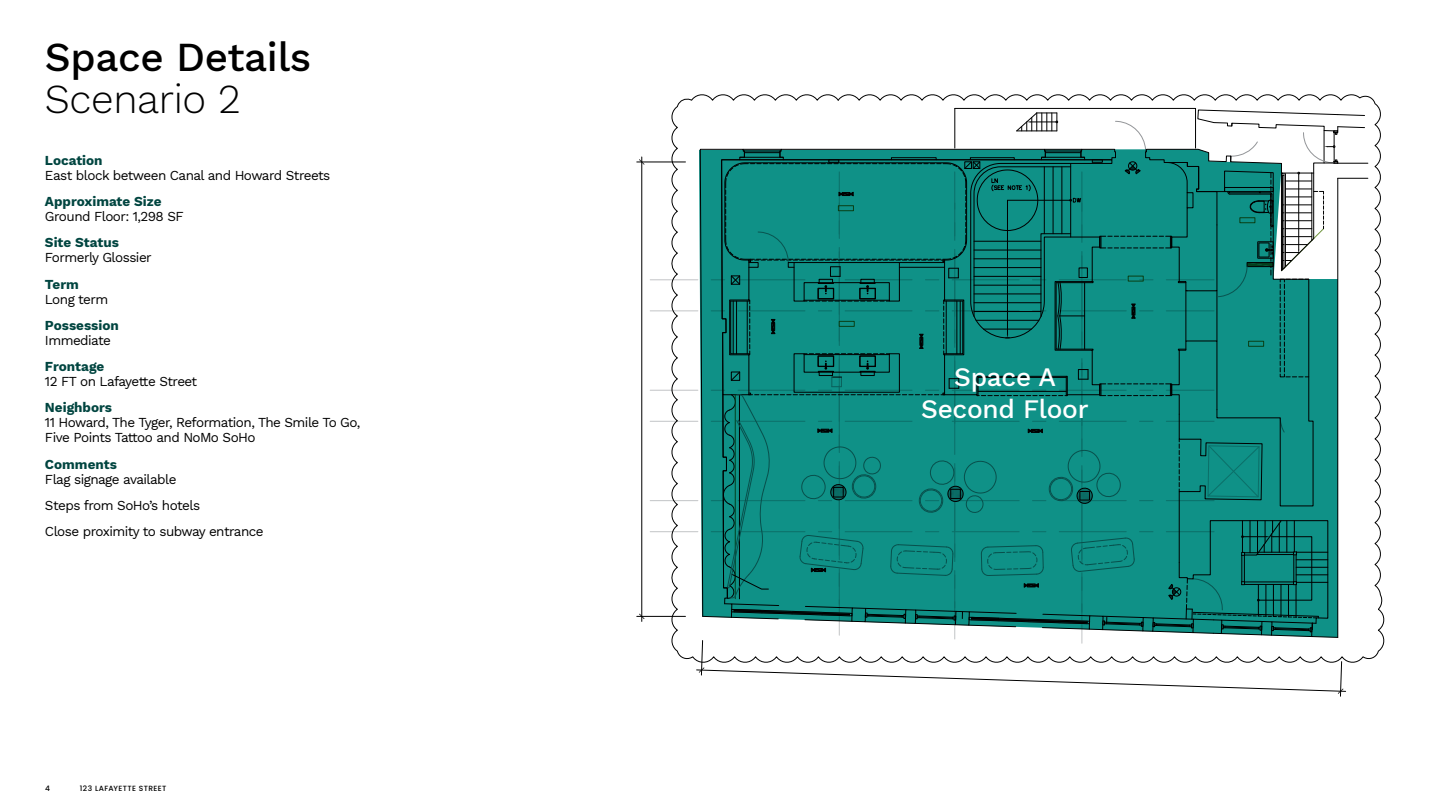
<style>
.page{position:relative;width:1440px;height:810px;background:#fff}
.page>*{position:absolute;margin:0;border:0;box-sizing:border-box;transform-origin:0 0}
.t1{font:500 40.5px "Work Sans";letter-spacing:-.01em;color:#000}
.t2{font:300 40.5px "Work Sans";letter-spacing:-.01em;color:#000}
.t3{font:500 26.25px/31.7px "Work Sans";letter-spacing:-.01em;color:#fff;text-align:center}
.t4{font:13.5px/26.2px "Work Sans";letter-spacing:-.04em;color:#000}
.t5{font:700 13.5px "Work Sans";color:#004540}
.t6{font:500 7.5px "Poppins";letter-spacing:.055em;color:#000}
</style>
<div class="page">
<hr style="left:650px;top:532px;width:48px;height:1px;background:#c2c4c6">
<hr style="left:650px;top:421px;width:48px;height:1px;background:#c2c4c6">
<hr style="left:650px;top:311px;width:48px;height:1px;background:#c2c4c6">
<hr style="left:637px;top:616px;width:48px;height:1px;background:#000">
<hr style="left:637px;top:162px;width:48px;height:1px;background:#000">
<hr style="left:642px;top:157px;width:1px;height:464px;background:#000">
<svg style="left:639px;top:614px;width:6px;height:5px"></svg>
<svg style="left:639px;top:159px;width:6px;height:6px"></svg>
<hr style="left:650px;top:501px;width:48px;height:1px;background:#c2c4c6">
<hr style="left:650px;top:390px;width:48px;height:1px;background:#c2c4c6">
<hr style="left:650px;top:280px;width:48px;height:1px;background:#c2c4c6">
<svg style="left:670px;top:95px;width:676px;height:601px"></svg>
<svg style="left:838px;top:95px;width:547px;height:569px"></svg>
<svg style="left:699px;top:149px;width:639px;height:489px;background:#198c83"></svg>
<h1 class="t1" style="left:45px;top:26px;width:268px">Space Details</h1>
<h1 class="t2" style="left:45px;top:68px;width:197px">Scenario 2</h1>
<p class="t5" style="left:45px;top:150px;width:59px">Location</p>
<p class="t4" style="left:45px;top:162px;width:287px">East block between Canal and Howard Streets</p>
<p class="t5" style="left:45px;top:191px;width:118px">Approximate Size</p>
<p class="t4" style="left:45px;top:203px;width:140px">Ground Floor: 1,298 SF</p>
<p class="t5" style="left:45px;top:233px;width:75px">Site Status</p>
<p class="t4" style="left:45px;top:244px;width:108px">Formerly Glossier</p>
<p class="t5" style="left:45px;top:274px;width:35px">Term</p>
<p class="t4" style="left:45px;top:285px;width:65px">Long term</p>
<p class="t5" style="left:45px;top:315px;width:75px">Possession</p>
<p class="t4" style="left:45px;top:327px;width:68px">Immediate</p>
<p class="t5" style="left:45px;top:356px;width:61px">Frontage</p>
<p class="t4" style="left:45px;top:368px;width:154px">12 FT on Lafayette Street</p>
<p class="t5" style="left:45px;top:398px;width:69px">Neighbors</p>
<p class="t4" style="left:45px;top:415px;width:317px;line-height:15px">11 Howard, The Tyger, Reformation, The Smile To Go,<br>Five Points Tattoo and NoMo SoHo</p>
<p class="t5" style="left:45px;top:454px;width:73px">Comments</p>
<p class="t4" style="left:45px;top:465px;width:220px">Flag signage available<br>Steps from SoHo’s hotels<br>Close proximity to subway entrance</p>
<p class="t6" style="left:45px;top:784px;width:6px">4</p>
<p class="t6" style="left:80px;top:784px;width:88px">123 LAFAYETTE STREET</p>
<h2 class="t3" style="left:921px;top:360px;width:169px">Space A<br>Second Floor</h2>
</div>
